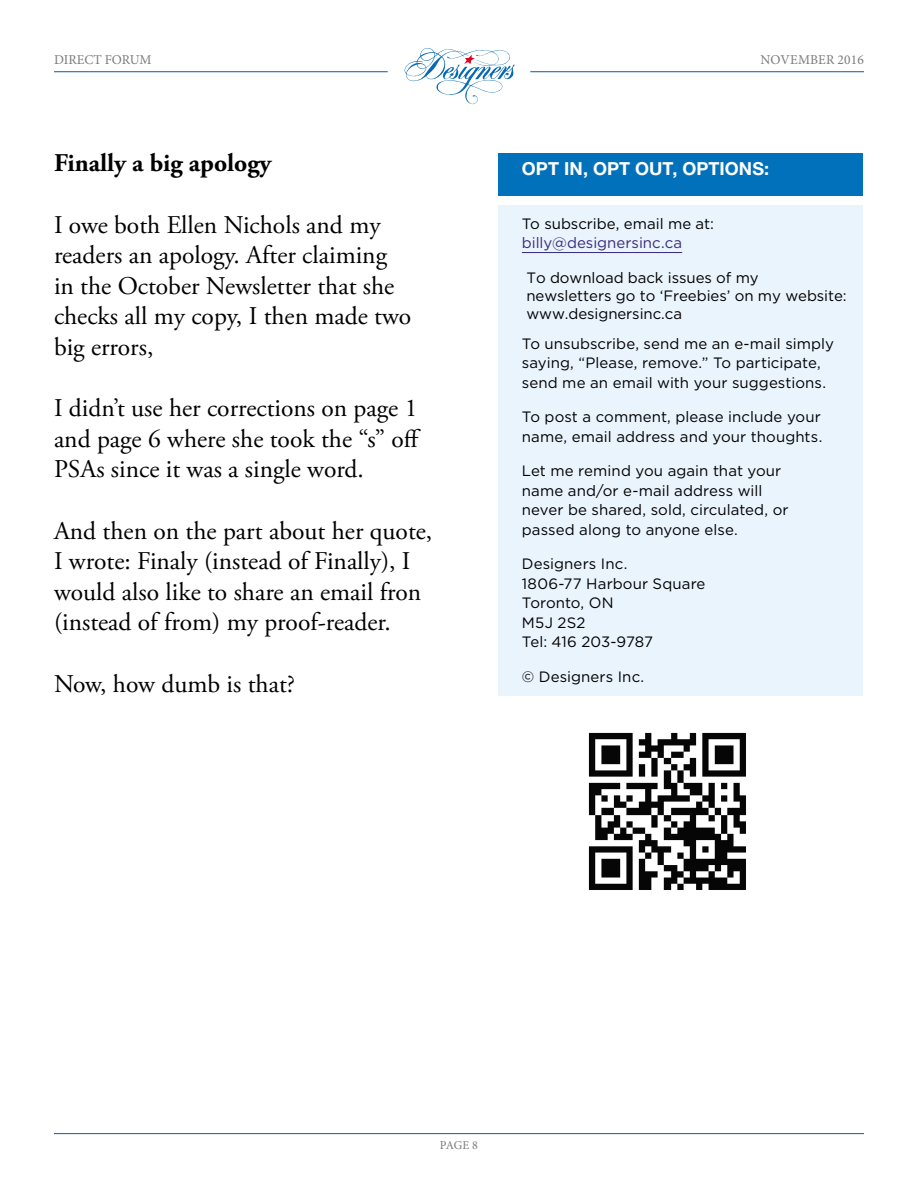
<style>
.page{position:relative;width:918px;height:1188px;background:#fff}
.page>*{position:absolute;margin:0;border:0;box-sizing:border-box;transform-origin:0 0}
.t1{font:25.5px/30.6px "Adobe Garamond Pro";color:#000}
.t2{font:700 25.5px "Adobe Garamond Pro";color:#000}
.t3{font:700 18px "Helvetica Neue LT Std";letter-spacing:.005em;color:#fff}
.t4{font:15px/19.5px "Gotham";letter-spacing:.005em;color:#000}
.t5{font:15px "Gotham";color:#3b297d}
.t6{font:13.5px "Minion Pro";color:#7d7b7b}
.t7{font:12px "Minion Pro";color:#7d7b7b}
</style>
<div class="page">
<div style="left:498px;top:205px;width:365px;height:491px;background:#eaf4fc"></div>
<div style="left:498px;top:153px;width:365px;height:43px;background:#0071ba"></div>
<hr style="left:522px;top:252px;width:160px;height:1px;background:#3b297d">
<img style="left:588px;top:732px;width:158px;height:158px">
<hr style="left:54px;top:71px;width:334px;height:1px;background:#005f9f">
<hr style="left:530px;top:71px;width:334px;height:1px;background:#005f9f">
<hr style="left:54px;top:1133px;width:810px;height:1px;background:#005f9f">
<svg style="left:404px;top:48px;width:111px;height:56px"></svg>
<p class="t6" style="left:54px;top:50px;width:99px">DIRECT FORUM</p>
<p class="t6" style="left:761px;top:50px;width:105px">NOVEMBER 2016</p>
<h1 class="t2" style="left:54px;top:149px;width:219px">Finally a big apology</h1>
<h1 class="t1" style="left:54px;top:210px;width:359px">I owe both Ellen Nichols and my readers an apology. After claiming in the October Newsletter that she checks all my copy, I then made two big errors,</h1>
<h1 class="t1" style="left:54px;top:394px;width:368px">I didn’t use her corrections on page 1 and page 6 where she took the “s” off<br>PSAs since it was a single word.</h1>
<h1 class="t1" style="left:54px;top:516px;width:380px">And then on the part about her quote, I wrote: Finaly (instead of Finally), I would also like to share an email fron (instead of from) my proof-reader.</h1>
<h1 class="t1" style="left:54px;top:669px;width:243px">Now, how dumb is that?</h1>
<p class="t3" style="left:522px;top:157px;width:249px">OPT IN, OPT OUT, OPTIONS:</p>
<p class="t4" style="left:522px;top:213px;width:194px">To subscribe, email me at:</p>
<p class="t5" style="left:522px;top:234px;width:162px">billy@designersinc.ca</p>
<p class="t4" style="left:526px;top:268px;width:322px;line-height:18px">To download back issues of my newsletters go to ‘Freebies’ on my website: www.designersinc.ca</p>
<p class="t4" style="left:522px;top:334px;width:314px">To unsubscribe, send me an e-mail simply saying, “Please, remove.” To participate, send me an email with your suggestions.</p>
<p class="t4" style="left:522px;top:407px;width:302px">To post a comment, please include your name, email address and your thoughts.</p>
<p class="t4" style="left:522px;top:461px;width:268px">Let me remind you again that your name and/or e-mail address will never be shared, sold, circulated, or passed along to anyone else.</p>
<p class="t4" style="left:522px;top:554px;width:185px">Designers Inc.<br>1806-77 Harbour Square<br>Toronto, ON<br>M5J 2S2<br>Tel: 416 203-9787</p>
<p class="t4" style="left:522px;top:667px;width:124px">© Designers Inc.</p>
<p class="t7" style="left:440px;top:1137px;width:40px">PAGE 8</p>
</div>
